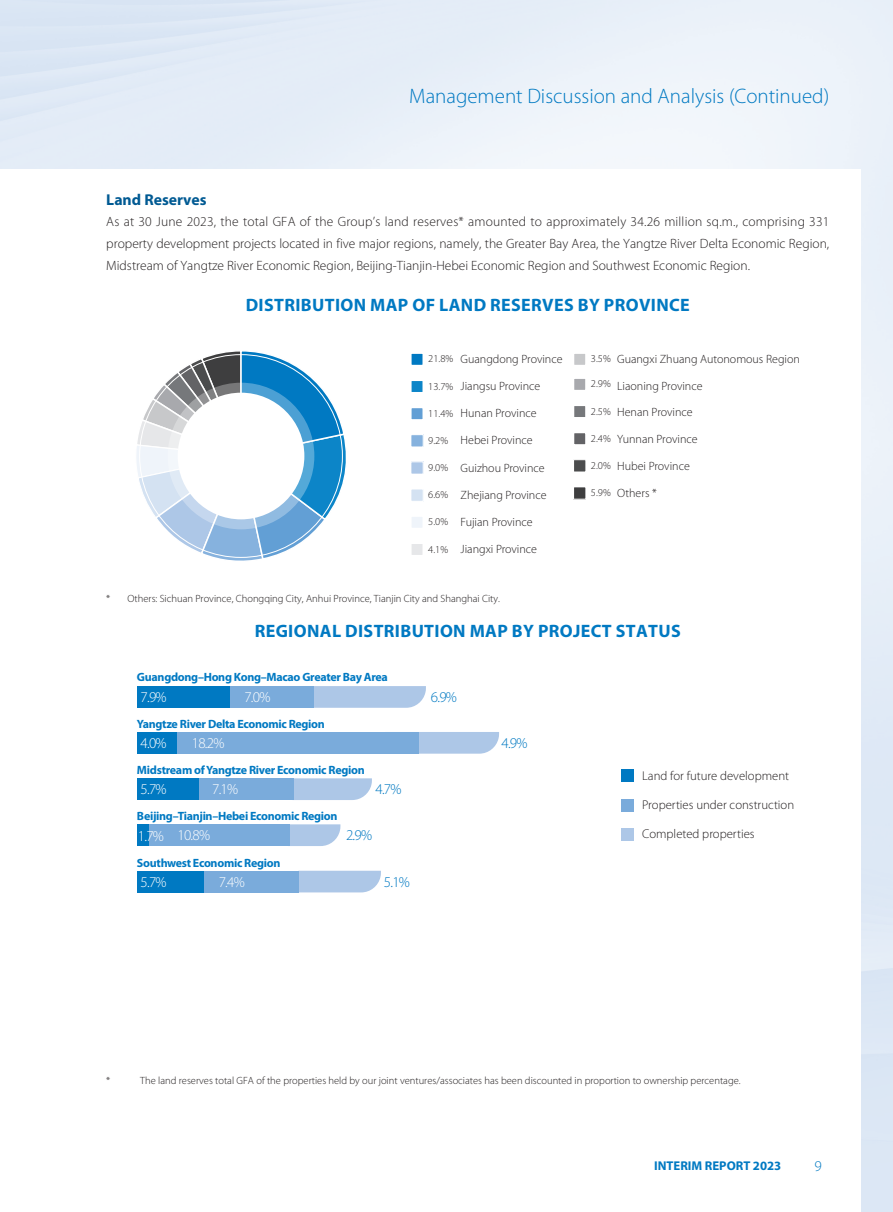
<style>
.page{position:relative;width:893px;height:1212px;background:#fff}
.page>*{position:absolute;margin:0;border:0;box-sizing:border-box;transform-origin:0 0}
.t1{font:300 21px "Myriad Pro";color:#0079c2}
._01_H1{font:700 18px "Myriad Pro";letter-spacing:.02em;color:#0079c2}
._02_H2{font:700 15.75px "Myriad Pro";color:#005a93}
.t2{font:300 15px "Myriad Pro";color:#fff}
.t3{font:300 15px "Myriad Pro";color:#0079c2}
._00_txt{font:300 13.5px/21.8px "Myriad Pro";color:#231f20;text-align:justify}
.t4{font:300 12.75px "Myriad Pro";color:#231f20}
.t5{font:700 12.75px "Myriad Pro";color:#0079c2}
.t6{font:300 12px "Myriad Pro";color:#231f20}
.t7{font:700 12px "Myriad Pro";letter-spacing:-.025em;color:#0079c2}
._06_Notes{font:300 10.5px "Myriad Pro";color:#231f20}
</style>
<div class="page">
<div style="left:411px;top:353px;width:12px;height:13px;background:#0079c2"></div>
<div style="left:410px;top:352px;width:14px;height:14px;border:2px solid #fff"></div>
<div style="left:411px;top:380px;width:12px;height:13px;background:#0c85c8"></div>
<div style="left:410px;top:379px;width:14px;height:14px;border:2px solid #fff"></div>
<div style="left:411px;top:407px;width:12px;height:13px;background:#629fd5"></div>
<div style="left:410px;top:407px;width:14px;height:14px;border:2px solid #fff"></div>
<div style="left:411px;top:435px;width:12px;height:12px;background:#86b2de"></div>
<div style="left:410px;top:434px;width:14px;height:14px;border:1px solid #fff"></div>
<div style="left:411px;top:489px;width:12px;height:12px;background:#d4e2f2"></div>
<div style="left:410px;top:488px;width:14px;height:14px;border:1px solid #fff"></div>
<div style="left:411px;top:516px;width:12px;height:12px;background:#eff4fa"></div>
<div style="left:410px;top:515px;width:14px;height:14px;border:2px solid #fff"></div>
<div style="left:411px;top:543px;width:12px;height:13px;background:#e6e7e9"></div>
<div style="left:410px;top:542px;width:14px;height:14px;border:2px solid #fff"></div>
<div style="left:573px;top:353px;width:13px;height:13px;background:#c7c8ca"></div>
<div style="left:573px;top:352px;width:14px;height:14px;border:2px solid #fff"></div>
<div style="left:411px;top:462px;width:12px;height:12px;background:#adc7e7"></div>
<div style="left:410px;top:461px;width:14px;height:14px;border:1px solid #fff"></div>
<div style="left:573px;top:378px;width:13px;height:13px;background:#a8a9ad"></div>
<div style="left:573px;top:377px;width:14px;height:14px;border:2px solid #fff"></div>
<div style="left:573px;top:432px;width:13px;height:13px;background:#636366"></div>
<div style="left:573px;top:432px;width:14px;height:14px;border:2px solid #fff"></div>
<div style="left:573px;top:460px;width:13px;height:12px;background:#4b4c4d"></div>
<div style="left:573px;top:459px;width:13px;height:14px;border:1px solid #fff"></div>
<div style="left:573px;top:487px;width:13px;height:12px;background:#3e3e3f"></div>
<div style="left:573px;top:486px;width:13px;height:14px;border:1px solid #fff"></div>
<div style="left:573px;top:405px;width:13px;height:13px;background:#76787b"></div>
<div style="left:573px;top:405px;width:14px;height:13px;border:2px solid #fff"></div>
<svg style="left:136px;top:350px;width:211px;height:211px"></svg>
<svg style="left:168px;top:383px;width:146px;height:146px;background:#98bed8"></svg>
<div style="left:178px;top:393px;width:126px;height:126px;background:#fff;border-radius:50%"></div>
<div style="left:298px;top:871px;width:83px;height:21px;background:#adc7e7"></div>
<div style="left:197px;top:871px;width:101px;height:21px;background:#7aabdb"></div>
<div style="left:137px;top:871px;width:67px;height:21px;background:#0079c2"></div>
<svg style="left:289px;top:824px;width:51px;height:22px"></svg>
<div style="left:142px;top:824px;width:147px;height:22px;background:#7aabdb"></div>
<div style="left:137px;top:824px;width:11px;height:22px;background:#0079c2"></div>
<svg style="left:294px;top:778px;width:78px;height:22px;background:#b2cae8"></svg>
<div style="left:192px;top:778px;width:102px;height:22px;background:#7aabdb"></div>
<div style="left:137px;top:778px;width:61px;height:22px;background:#0079c2"></div>
<svg style="left:419px;top:732px;width:80px;height:22px;background:#b2cae8"></svg>
<div style="left:170px;top:732px;width:249px;height:22px;background:#7aabdb"></div>
<div style="left:137px;top:732px;width:39px;height:22px;background:#0079c2"></div>
<svg style="left:313px;top:686px;width:113px;height:22px;background:#b0c9e8"></svg>
<div style="left:223px;top:686px;width:90px;height:22px;background:#7aabdb"></div>
<div style="left:137px;top:686px;width:92px;height:22px;background:#0079c2"></div>
<div style="left:622px;top:770px;width:12px;height:12px;background:#0079c2"></div>
<div style="left:622px;top:799px;width:12px;height:12px;background:#7aabdb"></div>
<div style="left:622px;top:828px;width:12px;height:13px;background:#adc7e7"></div>
<p class="t1" style="left:409px;top:83px;width:422px">Management Discussion and Analysis (Continued)</p>
<p class="_02_H2" style="left:106px;top:190px;width:102px">Land Reserves</p>
<p class="_00_txt" style="left:106px;top:211px;width:725px">As at 30 June 2023, the total GFA of the Group’s land reserves* amounted to approximately 34.26 million sq.m., comprising 331 property development projects located in five major regions, namely, the Greater Bay Area, the Yangtze River Delta Economic Region, Midstream of Yangtze River Economic Region, Beijing-Tianjin-Hebei Economic Region and Southwest Economic Region.</p>
<p class="_01_H1" style="left:246px;top:295px;width:446px">DISTRIBUTION MAP OF LAND RESERVES BY PROVINCE</p>
<p class="t6" style="left:461px;top:352px;width:103px">Guangdong Province</p>
<p class="t6" style="left:461px;top:379px;width:81px">Jiangsu Province</p>
<p class="t6" style="left:461px;top:406px;width:78px">Hunan Province</p>
<p class="t6" style="left:461px;top:433px;width:74px">Hebei Province</p>
<p class="t6" style="left:461px;top:460px;width:86px">Guizhou Province</p>
<p class="t6" style="left:461px;top:487px;width:88px">Zhejiang Province</p>
<p class="t6" style="left:461px;top:515px;width:74px">Fujian Province</p>
<p class="_06_Notes" style="left:428px;top:353px;width:26px">21.8%</p>
<p class="_06_Notes" style="left:428px;top:380px;width:26px">13.7%</p>
<p class="_06_Notes" style="left:428px;top:407px;width:26px">11.4%</p>
<p class="_06_Notes" style="left:428px;top:434px;width:21px">9.2%</p>
<p class="_06_Notes" style="left:428px;top:461px;width:21px">9.0%</p>
<p class="_06_Notes" style="left:428px;top:488px;width:21px">6.6%</p>
<p class="_06_Notes" style="left:428px;top:515px;width:21px">5.0%</p>
<p class="t6" style="left:617px;top:352px;width:184px">Guangxi Zhuang Autonomous Region</p>
<p class="t6" style="left:617px;top:378px;width:87px">Liaoning Province</p>
<p class="t6" style="left:617px;top:405px;width:77px">Henan Province</p>
<p class="t6" style="left:617px;top:432px;width:82px">Yunnan Province</p>
<p class="t6" style="left:617px;top:459px;width:74px">Hubei Province</p>
<p class="t6" style="left:617px;top:486px;width:41px">Others *</p>
<p class="_06_Notes" style="left:591px;top:353px;width:21px">3.5%</p>
<p class="_06_Notes" style="left:591px;top:378px;width:21px">2.9%</p>
<p class="_06_Notes" style="left:591px;top:405px;width:21px">2.5%</p>
<p class="_06_Notes" style="left:591px;top:432px;width:21px">2.4%</p>
<p class="_06_Notes" style="left:591px;top:459px;width:21px">2.0%</p>
<p class="_06_Notes" style="left:591px;top:486px;width:21px">5.9%</p>
<p class="t6" style="left:461px;top:542px;width:78px">Jiangxi Province</p>
<p class="_06_Notes" style="left:106px;top:592px;width:395px">* Others: Sichuan Province, Chongqing City, Anhui Province, Tianjin City and Shanghai City.</p>
<p class="_01_H1" style="left:255px;top:620px;width:428px">REGIONAL DISTRIBUTION MAP BY PROJECT STATUS</p>
<p class="_06_Notes" style="left:428px;top:543px;width:21px">4.1%</p>
<p class="t7" style="left:137px;top:669px;width:252px">Guangdong–Hong Kong–Macao Greater Bay Area</p>
<p class="t7" style="left:137px;top:716px;width:189px">Yangtze River Delta Economic Region</p>
<p class="t7" style="left:137px;top:762px;width:229px">Midstream of Yangtze River Economic Region</p>
<p class="t7" style="left:137px;top:808px;width:202px">Beijing–Tianjin–Hebei Economic Region</p>
<p class="t7" style="left:137px;top:855px;width:145px">Southwest Economic Region</p>
<p class="t2" style="left:141px;top:688px;width:28px">7.9%</p>
<p class="t2" style="left:244px;top:688px;width:28px">7.0%</p>
<p class="t3" style="left:431px;top:688px;width:28px">6.9%</p>
<p class="t2" style="left:141px;top:734px;width:28px">4.0%</p>
<p class="t2" style="left:192px;top:734px;width:34px">18.2%</p>
<p class="t2" style="left:141px;top:780px;width:28px">5.7%</p>
<p class="t2" style="left:212px;top:780px;width:28px">7.1%</p>
<p class="t3" style="left:375px;top:780px;width:28px">4.7%</p>
<p class="t2" style="left:138px;top:826px;width:74px">1.7% 10.8%</p>
<p class="t3" style="left:346px;top:826px;width:28px">2.9%</p>
<p class="t2" style="left:141px;top:873px;width:28px">5.7%</p>
<p class="t2" style="left:219px;top:873px;width:28px">7.4%</p>
<p class="t3" style="left:384px;top:873px;width:28px">5.1%</p>
<p class="t3" style="left:501px;top:734px;width:28px">4.9%</p>
<p class="t4" style="left:642px;top:768px;width:148px">Land for future development</p>
<p class="t4" style="left:642px;top:797px;width:154px">Properties under construction</p>
<p class="t4" style="left:642px;top:826px;width:114px">Completed properties</p>
<p class="_06_Notes" style="left:106px;top:1074px;width:6px">*</p>
<p class="_06_Notes" style="left:140px;top:1074px;width:602px">The land reserves total GFA of the properties held by our joint ventures/associates has been discounted in proportion to ownership percentage.</p>
<p class="t5" style="left:654px;top:1158px;width:129px">INTERIM REPORT 2023</p>
<p class="t3" style="left:814px;top:1157px;width:9px">9</p>
</div>
